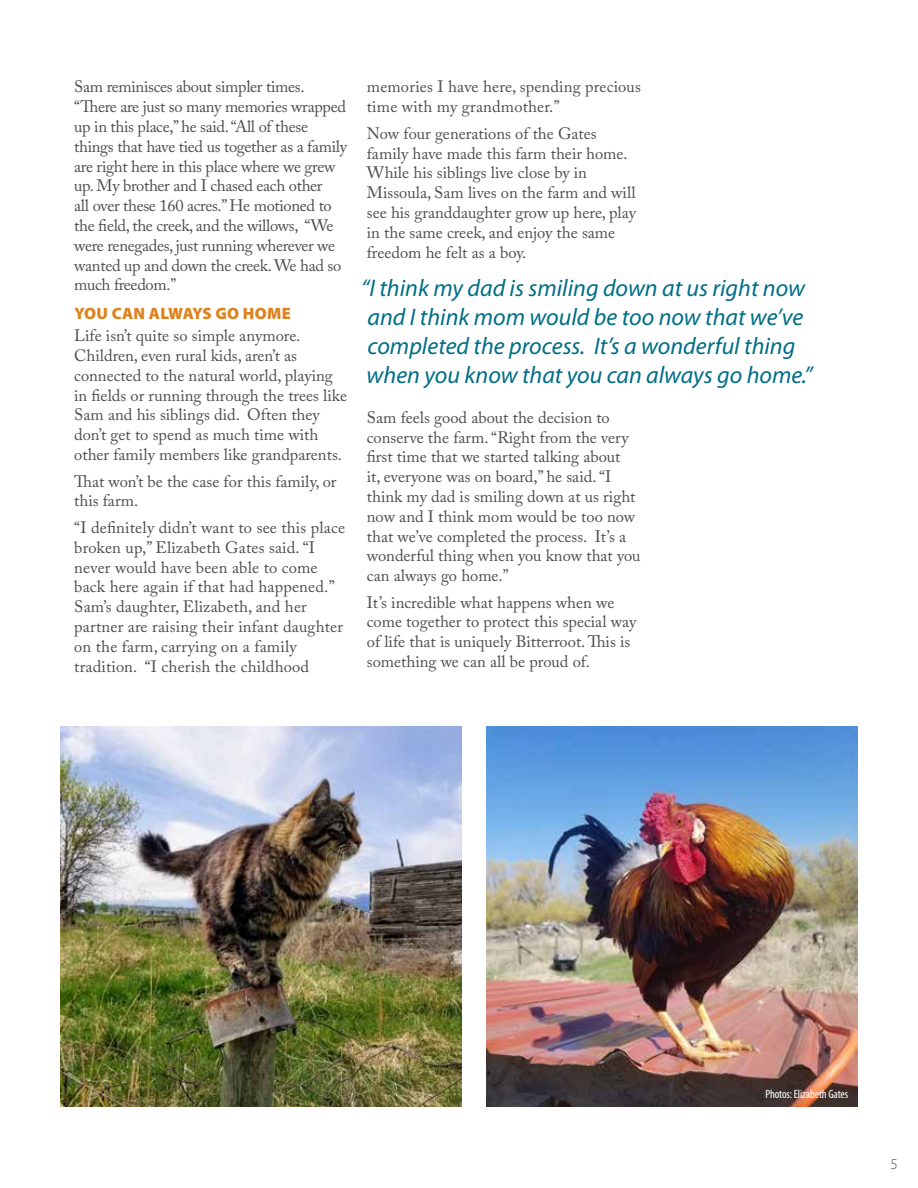
<style>
.page{position:relative;width:918px;height:1188px;background:#fff}
.page>*{position:absolute;margin:0;border:0;box-sizing:border-box;transform-origin:0 0}
.t1{font:italic 24px/28.8px "Myriad Pro";color:#006e85}
.t2{font:16.5px/19.8px "Adobe Caslon Pro";color:#4d4d4f}
.t3{font:16.5px/19.8px "Adobe Caslon Pro";letter-spacing:-.02em;color:#4d4d4f}
.t4{font:900 16.5px "Myriad Pro";letter-spacing:.02em;color:#de821b}
.t5{font:300 15px "Myriad Pro";color:#4d4d4f}
.t6{font:condensed 12px "Myriad Pro";letter-spacing:-.01em;color:#fff}
</style>
<div class="page">
<img style="left:60px;top:727px;width:402px;height:380px">
<img style="left:487px;top:727px;width:370px;height:380px">
<p class="t3" style="left:74px;top:77px;width:274px">Sam reminisces about simpler times. “There are just so many memories wrapped up in this place,” he said. “All of these things that have tied us together as a family are right here in this place where we grew up. My brother and I chased each other<br>all over these 160 acres.” He motioned to the field, the creek, and the willows, “We were renegades, just running wherever we wanted up and down the creek. We had so much freedom.”</p>
<p class="t4" style="left:74px;top:302px;width:218px">YOU CAN ALWAYS GO HOME</p>
<p class="t2" style="left:74px;top:326px;width:274px">Life isn’t quite so simple anymore.<br>Children, even rural kids, aren’t as connected to the natural world, playing in fields or running through the trees like Sam and his siblings did. Often they don’t get to spend as much time with other family members like grandparents.</p>
<p class="t2" style="left:74px;top:471px;width:264px">That won’t be the case for this family, or this farm.</p>
<p class="t2" style="left:74px;top:517px;width:272px">“I definitely didn’t want to see this place broken up,” Elizabeth Gates said. “I never would have been able to come back here again if that had happened.” Sam’s daughter, Elizabeth, and her partner are raising their infant daughter on the farm, carrying on a family tradition. “I cherish the childhood</p>
<p class="t2" style="left:367px;top:77px;width:276px">memories I have here, spending precious time with my grandmother.”</p>
<p class="t2" style="left:367px;top:123px;width:271px">Now four generations of the Gates family have made this farm their home.<br>While his siblings live close by in Missoula, Sam lives on the farm and will see his granddaughter grow up here, play in the same creek, and enjoy the same freedom he felt as a boy.</p>
<h1 class="t1" style="left:361px;top:273px;width:453px">“I think my dad is smiling down at us right now and I think mom would be too now that we’ve completed the process. It’s a wonderful thing when you know that you can always go home.”</h1>
<p class="t2" style="left:367px;top:407px;width:275px">Sam feels good about the decision to conserve the farm. “Right from the very first time that we started talking about<br>it, everyone was on board,” he said. “I think my dad is smiling down at us right now and I think mom would be too now that we’ve completed the process. It’s a wonderful thing when you know that you can always go home.”</p>
<p class="t2" style="left:367px;top:592px;width:271px">It’s incredible what happens when we come together to protect this special way of life that is uniquely Bitterroot. This is something we can all be proud of.</p>
<p class="t6" style="left:765px;top:1087px;width:84px">Photos: Elizabeth Gates</p>
<p class="t5" style="left:890px;top:1155px;width:9px">5</p>
</div>
